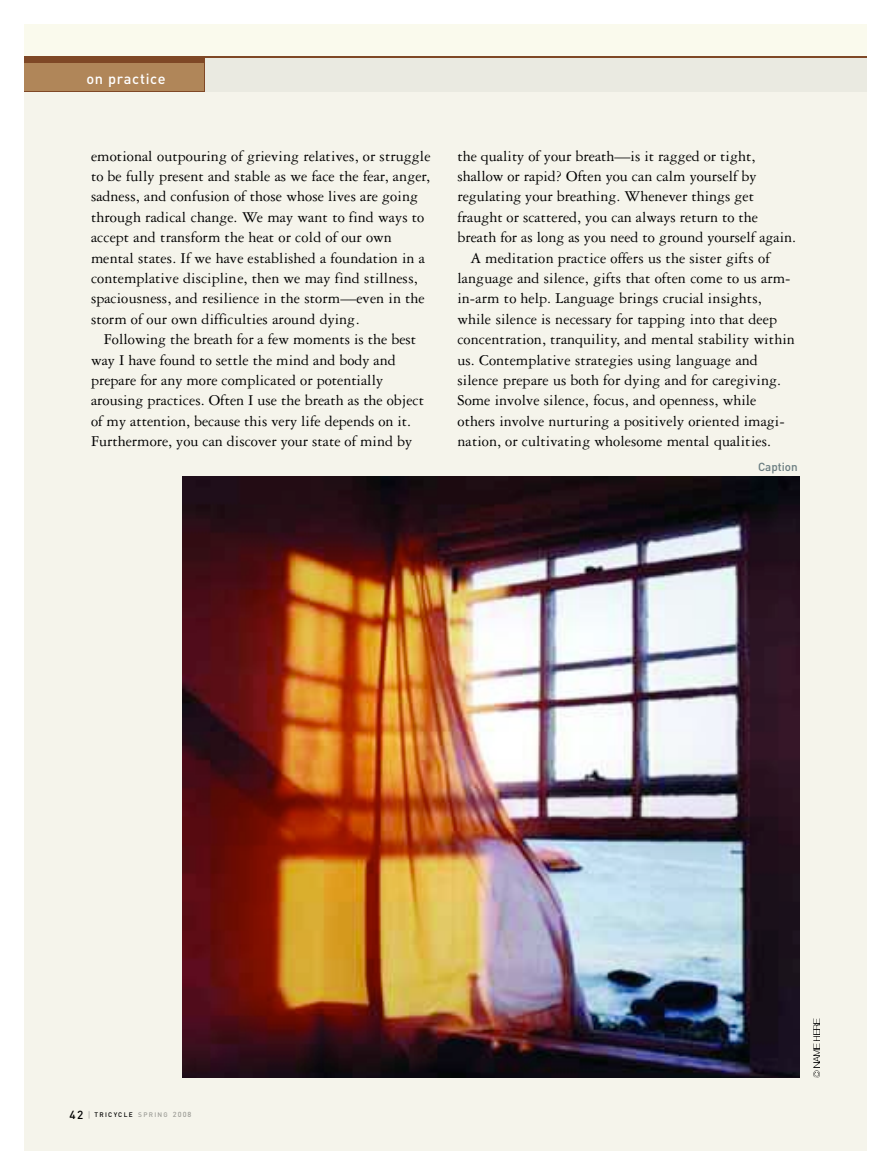
<style>
.page{position:relative;width:891px;height:1175px;background:#fff}
.page>*{position:absolute;margin:0;border:0;box-sizing:border-box;transform-origin:0 0}
.t1{font:16.05px/20.4px "Garamond Three";color:#000}
.t2{font:500 14.55px "DIN";letter-spacing:.04em;color:#fff}
.t3{font:500 11.7px "DIN";color:#687b7f}
.t4{font:500 6.6px "DIN";color:#000}
.s1{font-size:11.7px}
.s2{font-weight:400;font-size:8.7px;color:#9d9d97}
.s3{color:#9d9d97}
.s4{font-size:7.2px;color:#9d9d97}
</style>
<div class="page">
<div style="left:24px;top:24px;width:843px;height:1126px;background:#f5f4eb"></div>
<svg style="left:813px;top:1019px;width:7px;height:58px"></svg>
<div style="left:24px;top:24px;width:843px;height:67px;background:#fafaed"></div>
<div style="left:87px;top:57px;width:780px;height:35px;background:#eaeae1"></div>
<div style="left:24px;top:57px;width:180px;height:35px;background:#b08659"></div>
<div style="left:24px;top:56px;width:180px;height:7px;background:#7f4826"></div>
<hr style="left:24px;top:56px;width:843px;height:1px;background:#7f4826">
<hr style="left:24px;top:91px;width:181px;height:1px;background:#7f4826">
<hr style="left:204px;top:57px;width:1px;height:34px;background:#7f4826">
<img style="left:183px;top:476px;width:616px;height:601px">
<p class="t2" style="left:87px;top:72px;width:81px">on pra c t ice</p>
<p class="t1" style="left:91px;top:147px;width:341px">emotional outpouring of grieving relatives, or struggle to be fully present and stable as we face the fear, anger, sadness, and confusion of those whose lives are going through radical change. We may want to find ways to accept and transform the heat or cold of our own mental states. If we have established a foundation in a contemplative discipline, then we may find stillness, spaciousness, and resilience in the storm—even in the storm of our own difficulties around dying.</p>
<p class="t1" style="left:91px;top:330px;width:335px;text-indent:13px">Following the breath for a few moments is the best way I have found to settle the mind and body and prepare for any more complicated or potentially arousing practices. Often I use the breath as the object of my attention, because this very life depends on it.<br>Furthermore, you can discover your state of mind by</p>
<p class="t1" style="left:457px;top:147px;width:300px">the quality of your breath—is it ragged or tight,</p>
<p class="t1" style="left:457px;top:167px;width:301px">shallow or rapid? Often you can calm yourself by</p>
<p class="t1" style="left:457px;top:188px;width:298px">regulating your breathing. Whenever things get</p>
<p class="t1" style="left:457px;top:208px;width:302px">fraught or scattered, you can always return to the</p>
<p class="t1" style="left:457px;top:229px;width:340px">breath for as long as you need to ground yourself again.</p>
<p class="t1" style="left:471px;top:249px;width:301px">A meditation practice offers us the sister gifts of</p>
<p class="t1" style="left:457px;top:269px;width:335px">language and silence, gifts that often come to us arm-</p>
<p class="t1" style="left:457px;top:290px;width:306px">in-arm to help. Language brings crucial insights,</p>
<p class="t1" style="left:457px;top:310px;width:321px">while silence is necessary for tapping into that deep</p>
<p class="t1" style="left:457px;top:330px;width:339px">concentration, tranquility, and mental stability within</p>
<p class="t1" style="left:457px;top:351px;width:302px">us. Contemplative strategies using language and</p>
<p class="t1" style="left:457px;top:371px;width:325px">silence prepare us both for dying and for caregiving.</p>
<p class="t1" style="left:457px;top:391px;width:301px">Some involve silence, focus, and openness, while</p>
<p class="t1" style="left:457px;top:412px;width:329px">others involve nurturing a positively oriented imagi-</p>
<p class="t1" style="left:457px;top:432px;width:315px">nation, or cultivating wholesome mental qualities.</p>
<p class="t3" style="left:758px;top:461px;width:41px">Caption</p>
<p class="t4" style="left:69px;top:1112px;width:124px"><span class="s1">4 2</span><span class="s2">|</span>T R I CYC LE <span class="s3">S P R I N G</span> <span class="s4">2 0 0 8</span></p>
</div>
